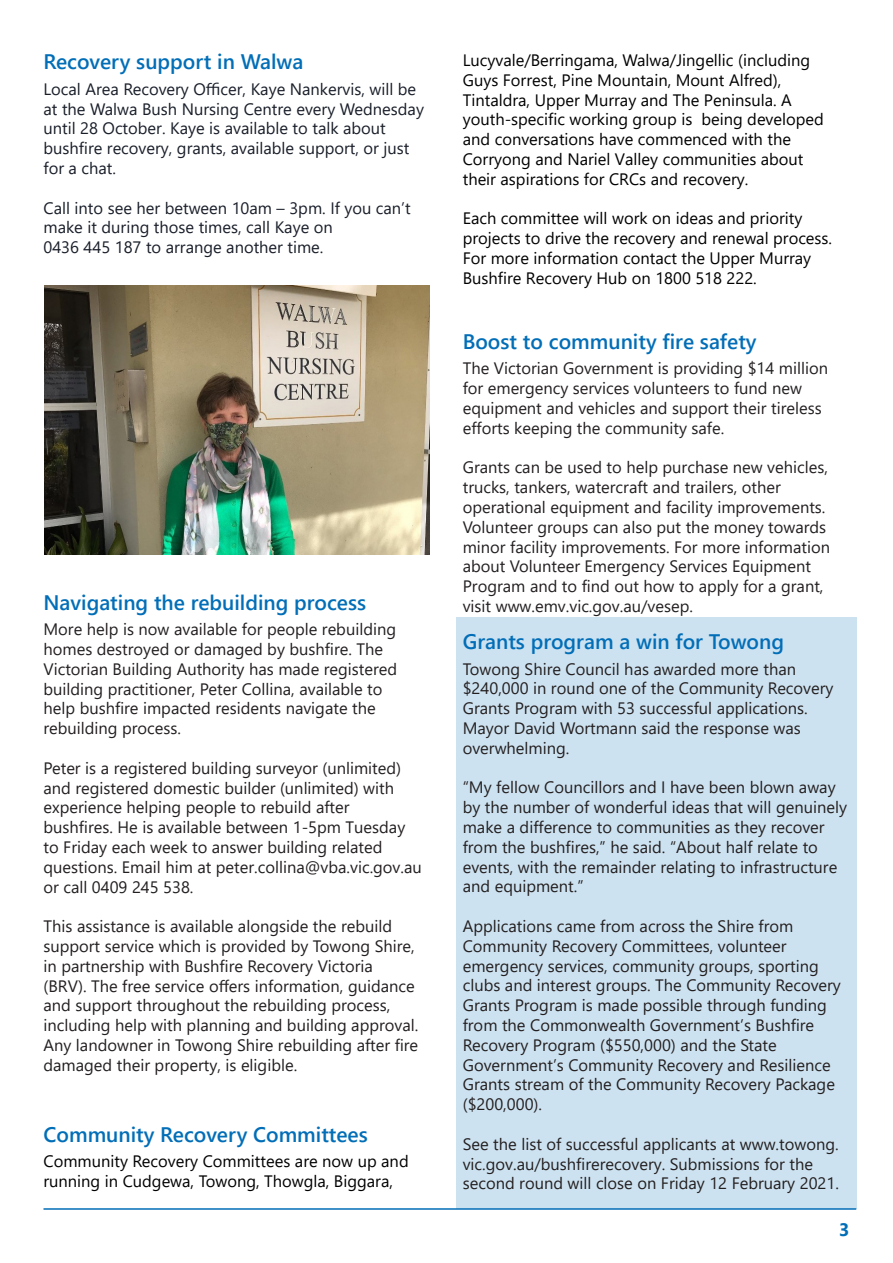
<style>
.page{position:relative;width:893px;height:1263px;background:#fff}
.page>*{position:absolute;margin:0;border:0;box-sizing:border-box;transform-origin:0 0}
.t1{font:600 21px "Segoe UI";color:#026eb7}
.t2{font:700 18px "Segoe UI";color:#026eb7}
.t3{font:16.5px/19.8px "Segoe UI";color:#231f20}
.t4{font:16.5px/19.8px "Segoe UI";color:#000}
.t5{font:16.5px/19.8px "Segoe UI";color:#191e29}
</style>
<div class="page">
<div style="left:456px;top:618px;width:400px;height:591px;background:#cde2f0"></div>
<hr style="left:43px;top:1208px;width:813px;height:2px;background:#026eb7">
<img style="left:44px;top:285px;width:385px;height:270px">
<p class="t1" style="left:44px;top:42px;width:261px">Recovery support in Walwa</p>
<p class="t5" style="left:44px;top:78px;width:382px">Local Area Recovery Officer, Kaye Nankervis, will be at the Walwa Bush Nursing Centre every Wednesday until 28 October. Kaye is available to talk about bushfire recovery, grants, available support, or just for a chat.</p>
<p class="t5" style="left:44px;top:196px;width:369px">Call into see her between 10am – 3pm. If you can’t make it during those times, call Kaye on</p>
<p class="t5" style="left:44px;top:236px;width:282px">0436 445 187 to arrange another time.</p>
<p class="t1" style="left:44px;top:582px;width:324px">Navigating the rebuilding process</p>
<p class="t3" style="left:44px;top:618px;width:354px">More help is now available for people rebuilding</p>
<p class="t3" style="left:44px;top:638px;width:341px">homes destroyed or damaged by bushfire. The</p>
<p class="t3" style="left:44px;top:657px;width:355px">Victorian Building Authority has made registered</p>
<p class="t3" style="left:44px;top:677px;width:341px">building practitioner, Peter Collina, available to</p>
<p class="t3" style="left:44px;top:697px;width:334px">help bushfire impacted residents navigate the</p>
<p class="t3" style="left:44px;top:717px;width:139px">rebuilding process.</p>
<p class="t3" style="left:44px;top:756px;width:359px">Peter is a registered building surveyor (unlimited)</p>
<p class="t3" style="left:44px;top:776px;width:352px">and registered domestic builder (unlimited) with</p>
<p class="t3" style="left:44px;top:796px;width:308px">experience helping people to rebuild after</p>
<p class="t3" style="left:44px;top:816px;width:363px">bushfires. He is available between 1-5pm Tuesday</p>
<p class="t3" style="left:44px;top:836px;width:340px">to Friday each week to answer building related</p>
<p class="t3" style="left:44px;top:855px;width:380px">questions. Email him at peter.collina@vba.vic.gov.au or call 0409 245 538.</p>
<p class="t3" style="left:44px;top:915px;width:350px">This assistance is available alongside the rebuild</p>
<p class="t3" style="left:44px;top:935px;width:373px">support service which is provided by Towong Shire,</p>
<p class="t3" style="left:44px;top:954px;width:331px">in partnership with Bushfire Recovery Victoria</p>
<p class="t3" style="left:44px;top:974px;width:373px">(BRV). The free service offers information, guidance</p>
<p class="t3" style="left:44px;top:994px;width:348px">and support throughout the rebuilding process,</p>
<p class="t3" style="left:44px;top:1014px;width:376px">including help with planning and building approval.</p>
<p class="t3" style="left:44px;top:1034px;width:376px">Any landowner in Towong Shire rebuilding after fire</p>
<p class="t3" style="left:44px;top:1053px;width:255px">damaged their property, is eligible.</p>
<p class="t1" style="left:44px;top:1114px;width:326px">Community Recovery Committees</p>
<p class="t4" style="left:44px;top:1150px;width:367px">Community Recovery Committees are now up and running in Cudgewa, Towong, Thowgla, Biggara,</p>
<p class="t4" style="left:463px;top:49px;width:363px">Lucyvale/Berringama, Walwa/Jingellic (including Guys Forrest, Pine Mountain, Mount Alfred), Tintaldra, Upper Murray and The Peninsula. A youth-specific working group is being developed and conversations have commenced with the Corryong and Nariel Valley communities about their aspirations for CRCs and recovery.</p>
<p class="t4" style="left:463px;top:207px;width:371px">Each committee will work on ideas and priority projects to drive the recovery and renewal process.<br>For more information contact the Upper Murray Bushfire Recovery Hub on 1800 518 222.</p>
<p class="t1" style="left:463px;top:322px;width:295px">Boost to community fire safety</p>
<p class="t3" style="left:463px;top:357px;width:367px">The Victorian Government is providing $14 million for emergency services volunteers to fund new equipment and vehicles and support their tireless efforts keeping the community safe.</p>
<p class="t3" style="left:463px;top:456px;width:369px">Grants can be used to help purchase new vehicles, trucks, tankers, watercraft and trailers, other operational equipment and facility improvements.<br>Volunteer groups can also put the money towards minor facility improvements. For more information about Volunteer Emergency Services Equipment Program and to find out how to apply for a grant, visit www.emv.vic.gov.au/vesep.</p>
<p class="t1" style="left:463px;top:622px;width:323px">Grants program a win for Towong</p>
<p class="t3" style="left:463px;top:657px;width:372px">Towong Shire Council has awarded more than $240,000 in round one of the Community Recovery Grants Program with 53 successful applications.<br>Mayor David Wortmann said the response was overwhelming.</p>
<p class="t3" style="left:463px;top:776px;width:386px">“My fellow Councillors and I have been blown away by the number of wonderful ideas that will genuinely make a difference to communities as they recover from the bushfires,” he said. “About half relate to events, with the remainder relating to infrastructure and equipment.”</p>
<p class="t3" style="left:463px;top:915px;width:380px">Applications came from across the Shire from Community Recovery Committees, volunteer emergency services, community groups, sporting clubs and interest groups. The Community Recovery Grants Program is made possible through funding from the Commonwealth Government’s Bushfire Recovery Program ($550,000) and the State Government’s Community Recovery and Resilience Grants stream of the Community Recovery Package ($200,000).</p>
<p class="t3" style="left:463px;top:1132px;width:378px">See the list of successful applicants at www.towong. vic.gov.au/bushfirerecovery. Submissions for the second round will close on Friday 12 February 2021.</p>
<p class="t2" style="left:839px;top:1212px;width:12px">3</p>
</div>
